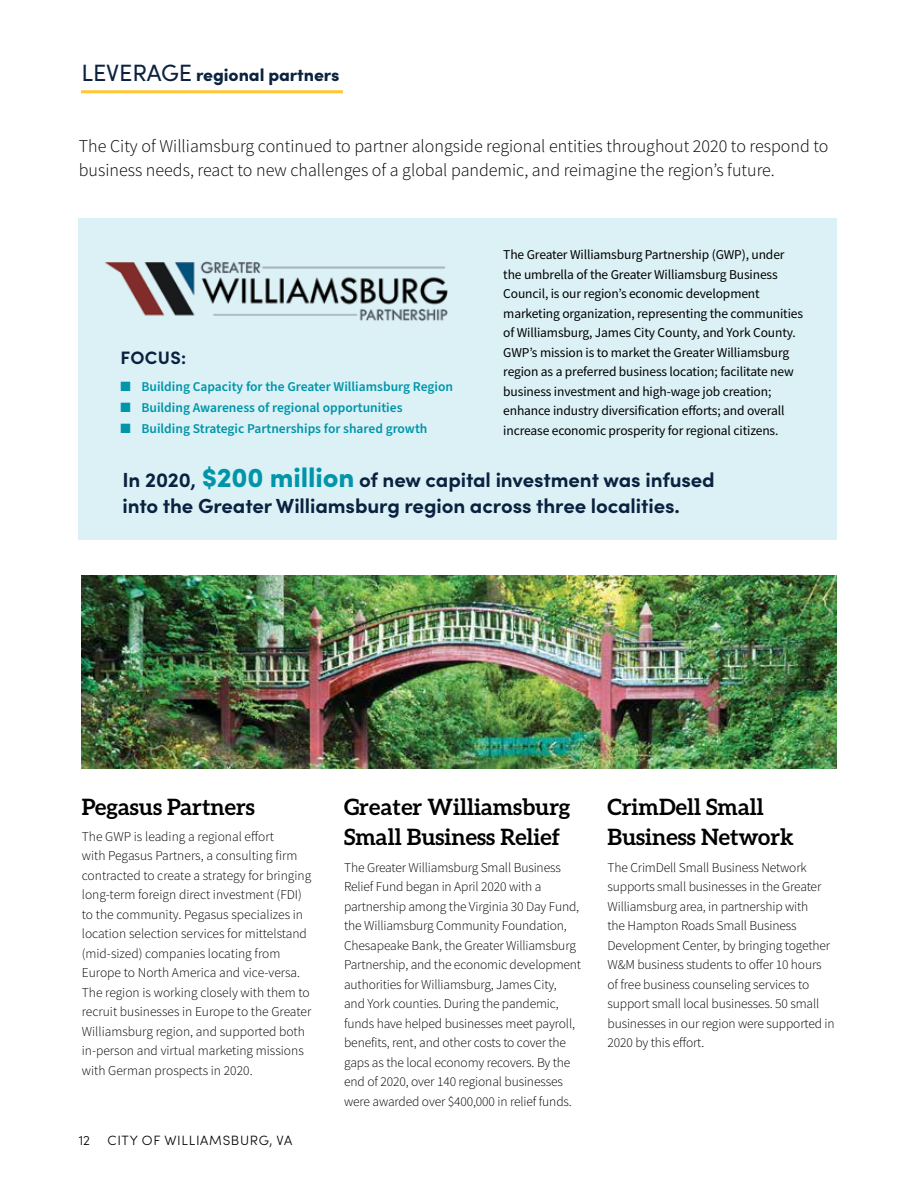
<style>
.page{position:relative;width:918px;height:1188px;background:#fff}
.page>*{position:absolute;margin:0;border:0;box-sizing:border-box;transform-origin:0 0}
.t1{font:700 22.5px/30.8px "Aleo";color:#000}
.t2{font:700 20.4px/26.1px "Sofia Pro";letter-spacing:-.005em;color:#0a2240}
.t3{font:300 18px/24px "Source Sans Pro";color:#000}
.t4{font:700 18px "Sofia Pro";letter-spacing:.02em;color:#0a2240}
.t5{font:900 17.55px "Sofia Pro";letter-spacing:-.005em;color:#0c233f}
.t6{font:300 13.5px/19.5px "Source Sans Pro";letter-spacing:-.01em;color:#000}
.t7{font:13.5px/19.5px "Source Sans Pro";letter-spacing:-.01em;color:#000}
.t8{font:600 13.5px "Source Sans Pro";color:#0095a9}
.t9{font:300 13.5px "Sofia Pro";letter-spacing:.05em;color:#000}
.s1{font-weight:400;font-size:23.55px}
.s2{font-weight:900;font-size:27.45px;color:#0095a9}
</style>
<div class="page">
<div style="left:79px;top:218px;width:758px;height:322px;background:#dbf1f6"></div>
<hr style="left:81px;top:90px;width:262px;height:3px;background:#ffc62f">
<img style="left:104px;top:261px;width:344px;height:60px">
<img style="left:82px;top:576px;width:755px;height:193px">
<p class="t5" style="left:82px;top:61px;width:259px"><span class="s1">LEVERAGE</span> regional partners</p>
<h3 class="t3" style="left:79px;top:134px;width:751px">The City of Williamsburg continued to partner alongside regional entities throughout 2020 to respond to business needs, react to new challenges of a global pandemic, and reimagine the region’s future.</h3>
<p class="t7" style="left:503px;top:245px;width:301px">The Greater Williamsburg Partnership (GWP), under the umbrella of the Greater Williamsburg Business Council, is our region’s economic development marketing organization, representing the communities of Williamsburg, James City County, and York County.<br>GWP’s mission is to market the Greater Williamsburg region as a preferred business location; facilitate new business investment and high-wage job creation; enhance industry diversification efforts; and overall increase economic prosperity for regional citizens.</p>
<h2 class="t2" style="left:122px;top:465px;width:594px">In 2020, <span class="s2">$200 million</span> of new capital investment was infused into the Greater Williamsburg region across three localities.</h2>
<h3 class="t4" style="left:121px;top:344px;width:67px">FOCUS:</h3>
<p class="t8" style="left:120px;top:378px;width:334px">■ Building Capacity for the Greater Williamsburg Region</p>
<p class="t8" style="left:120px;top:399px;width:284px">■ Building Awareness of regional opportunities</p>
<p class="t8" style="left:120px;top:420px;width:309px">■ Building Strategic Partnerships for shared growth</p>
<h1 class="t1" style="left:82px;top:791px;width:175px">Pegasus Partners</h1>
<p class="t6" style="left:82px;top:827px;width:231px">The GWP is leading a regional effort<br>with Pegasus Partners, a consulting firm contracted to create a strategy for bringing long-term foreign direct investment (FDI) to the community. Pegasus specializes in location selection services for mittelstand (mid-sized) companies locating from Europe to North America and vice-versa.<br>The region is working closely with them to recruit businesses in Europe to the Greater Williamsburg region, and supported both in-person and virtual marketing missions with German prospects in 2020.</p>
<p class="t9" style="left:79px;top:1131px;width:13px">12</p>
<p class="t9" style="left:108px;top:1131px;width:186px">CITY OF WILLIAMSBURG, VA</p>
<h1 class="t1" style="left:344px;top:791px;width:228px">Greater Williamsburg<br>Small Business Relief</h1>
<p class="t6" style="left:344px;top:857px;width:239px">The Greater Williamsburg Small Business Relief Fund began in April 2020 with a partnership among the Virginia 30 Day Fund, the Williamsburg Community Foundation, Chesapeake Bank, the Greater Williamsburg Partnership, and the economic development authorities for Williamsburg, James City,<br>and York counties. During the pandemic, funds have helped businesses meet payroll, benefits, rent, and other costs to cover the gaps as the local economy recovers. By the end of 2020, over 140 regional businesses were awarded over $400,000 in relief funds.</p>
<h1 class="t1" style="left:608px;top:791px;width:188px">CrimDell Small<br>Business Network</h1>
<p class="t6" style="left:607px;top:857px;width:229px">The CrimDell Small Business Network supports small businesses in the Greater Williamsburg area, in partnership with<br>the Hampton Roads Small Business Development Center, by bringing together W&amp;M business students to offer 10 hours of free business counseling services to support small local businesses. 50 small businesses in our region were supported in 2020 by this effort.</p>
</div>
